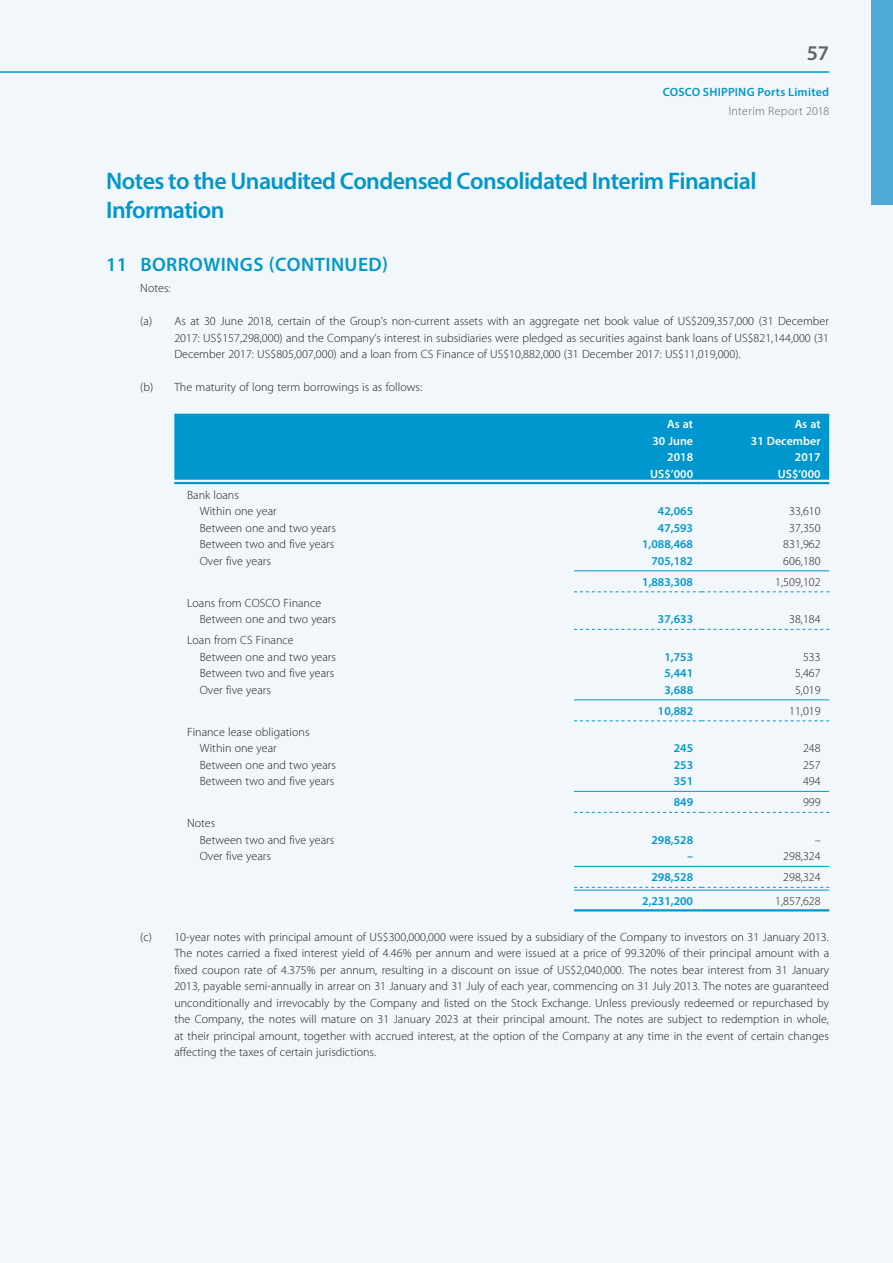
<style>
.page{position:relative;width:893px;height:1263px;background:#f2f7fb}
.page>*{position:absolute;margin:0;border:0;box-sizing:border-box;transform-origin:0 0}
.t1{font:600 24px/28.5px "Myriad Pro";letter-spacing:-.025em;color:#0096ce}
.t2{font:600 21px "Myriad Pro";color:#636362}
.t3{font:600 19.5px "Myriad Pro";letter-spacing:.02em;color:#0096ce}
.t4{font:300 12px/16.5px "Myriad Pro";letter-spacing:.005em;color:#1c1c1b}
.t5{font:600 12px "Myriad Pro";color:#0096ce}
.t6{font:600 12px/16.5px "Myriad Pro";color:#fff;text-align:right}
.t7{font:600 12px "Myriad Pro";letter-spacing:.02em;color:#0096ce}
.t8{font:300 12px "Myriad Pro";letter-spacing:.03em;color:#636362}
</style>
<div class="page">
<div style="left:872px;top:0;width:21px;height:204px;background:#50aad7"></div>
<hr style="left:0;top:71px;width:829px;height:2px;background:#0096ce">
<div style="left:174px;top:414px;width:655px;height:66px;background:#0096ce"></div>
<hr style="left:174px;top:482px;width:400px;height:2px;background:#0096ce">
<hr style="left:574px;top:482px;width:128px;height:2px;background:#0096ce">
<hr style="left:702px;top:482px;width:127px;height:2px;background:#0096ce">
<hr style="left:574px;top:570px;width:128px;height:1px;background:#0096ce">
<hr style="left:702px;top:570px;width:127px;height:1px;background:#0096ce">
<svg style="left:574px;top:591px;width:255px;height:1px"></svg>
<svg style="left:574px;top:629px;width:255px;height:1px"></svg>
<hr style="left:574px;top:699px;width:128px;height:1px;background:#0096ce">
<hr style="left:702px;top:699px;width:127px;height:1px;background:#0096ce">
<svg style="left:574px;top:720px;width:255px;height:1px"></svg>
<hr style="left:574px;top:791px;width:128px;height:1px;background:#0096ce">
<hr style="left:702px;top:791px;width:127px;height:1px;background:#0096ce">
<svg style="left:574px;top:812px;width:255px;height:1px"></svg>
<hr style="left:574px;top:866px;width:128px;height:1px;background:#0096ce">
<hr style="left:702px;top:866px;width:127px;height:1px;background:#0096ce">
<hr style="left:574px;top:890px;width:128px;height:1px;background:#0096ce">
<svg style="left:574px;top:887px;width:255px;height:1px"></svg>
<hr style="left:702px;top:890px;width:127px;height:1px;background:#0096ce">
<hr style="left:574px;top:909px;width:128px;height:2px;background:#0096ce">
<hr style="left:702px;top:909px;width:127px;height:2px;background:#0096ce">
<h2 class="t2" style="left:807px;top:40px;width:24px">57</h2>
<p class="t7" style="left:663px;top:84px;width:168px">COSCO SHIPPING Ports Limited</p>
<p class="t8" style="left:729px;top:104px;width:102px">Interim Report 2018</p>
<h1 class="t1" style="left:106px;top:166px;width:652px">Notes to the Unaudited Condensed Consolidated Interim Financial<br>Information</h1>
<h3 class="t3" style="left:106px;top:252px;width:283px">11 BORROWINGS (CONTINUED)</h3>
<p class="t4" style="left:140px;top:280px;width:32px">Notes:</p>
<p class="t4" style="left:174px;top:313px;width:656px;text-align:justify;text-indent:-34px">(a) As at 30 June 2018, certain of the Group’s non-current assets with an aggregate net book value of US$209,357,000 (31 December 2017: US$157,298,000) and the Company’s interest in subsidiaries were pledged as securities against bank loans of US$821,144,000 (31<br>December 2017: US$805,007,000) and a loan from CS Finance of US$10,882,000 (31 December 2017: US$11,019,000).</p>
<p class="t4" style="left:140px;top:379px;width:283px">(b) The maturity of long term borrowings is as follows:</p>
<p class="t6" style="left:652px;top:416px;width:42px">As at<br>30 June</p>
<p class="t6" style="left:751px;top:416px;width:71px">As at<br>31 December</p>
<p class="t6" style="left:667px;top:449px;width:27px">2018</p>
<p class="t6" style="left:795px;top:449px;width:27px">2017</p>
<p class="t6" style="left:650px;top:465px;width:44px">US$’000</p>
<p class="t6" style="left:778px;top:465px;width:44px">US$’000</p>
<p class="t4" style="left:200px;top:487px;width:78px;text-indent:-13px">Bank loans<br>Within one year</p>
<p class="t5" style="left:658px;top:504px;width:37px">42,065</p>
<p class="t4" style="left:789px;top:503px;width:33px">33,610</p>
<p class="t4" style="left:200px;top:520px;width:138px">Between one and two years</p>
<p class="t5" style="left:658px;top:520px;width:37px">47,593</p>
<p class="t4" style="left:789px;top:520px;width:33px">37,350</p>
<p class="t4" style="left:200px;top:536px;width:136px">Between two and five years</p>
<p class="t5" style="left:642px;top:537px;width:52px">1,088,468</p>
<p class="t4" style="left:783px;top:536px;width:39px">831,962</p>
<p class="t4" style="left:200px;top:553px;width:73px">Over five years</p>
<p class="t5" style="left:651px;top:553px;width:43px">705,182</p>
<p class="t4" style="left:783px;top:553px;width:39px">606,180</p>
<p class="t5" style="left:642px;top:574px;width:52px">1,883,308</p>
<p class="t4" style="left:775px;top:574px;width:47px">1,509,102</p>
<p class="t4" style="left:200px;top:595px;width:138px;text-indent:-13px">Loans from COSCO Finance<br>Between one and two years</p>
<p class="t5" style="left:658px;top:612px;width:37px">37,633</p>
<p class="t4" style="left:789px;top:611px;width:33px">38,184</p>
<p class="t4" style="left:200px;top:632px;width:138px;text-indent:-13px">Loan from CS Finance<br>Between one and two years</p>
<p class="t5" style="left:664px;top:649px;width:30px">1,753</p>
<p class="t4" style="left:803px;top:649px;width:19px">533</p>
<p class="t4" style="left:200px;top:665px;width:136px">Between two and five years</p>
<p class="t5" style="left:664px;top:666px;width:30px">5,441</p>
<p class="t4" style="left:795px;top:665px;width:27px">5,467</p>
<p class="t4" style="left:200px;top:682px;width:73px">Over five years</p>
<p class="t5" style="left:664px;top:682px;width:30px">3,688</p>
<p class="t4" style="left:795px;top:682px;width:27px">5,019</p>
<p class="t5" style="left:658px;top:703px;width:37px">10,882</p>
<p class="t4" style="left:789px;top:703px;width:33px">11,019</p>
<p class="t4" style="left:200px;top:724px;width:111px;text-indent:-13px">Finance lease obligations<br>Within one year</p>
<p class="t5" style="left:674px;top:741px;width:21px">245</p>
<p class="t4" style="left:803px;top:740px;width:19px">248</p>
<p class="t4" style="left:200px;top:757px;width:138px">Between one and two years</p>
<p class="t5" style="left:674px;top:757px;width:21px">253</p>
<p class="t4" style="left:803px;top:757px;width:19px">257</p>
<p class="t4" style="left:200px;top:773px;width:136px">Between two and five years</p>
<p class="t5" style="left:674px;top:774px;width:21px">351</p>
<p class="t4" style="left:803px;top:773px;width:19px">494</p>
<p class="t5" style="left:674px;top:795px;width:21px">849</p>
<p class="t4" style="left:803px;top:794px;width:19px">999</p>
<p class="t4" style="left:200px;top:815px;width:136px;text-indent:-13px">Notes<br>Between two and five years</p>
<p class="t5" style="left:651px;top:832px;width:43px">298,528</p>
<p class="t4" style="left:815px;top:832px;width:7px">–</p>
<p class="t4" style="left:200px;top:848px;width:73px">Over five years</p>
<p class="t5" style="left:687px;top:849px;width:7px">–</p>
<p class="t4" style="left:783px;top:848px;width:39px">298,324</p>
<p class="t5" style="left:651px;top:870px;width:43px">298,528</p>
<p class="t4" style="left:783px;top:869px;width:39px">298,324</p>
<p class="t5" style="left:642px;top:893px;width:52px">2,231,200</p>
<p class="t4" style="left:775px;top:893px;width:47px">1,857,628</p>
<p class="t4" style="left:174px;top:928px;width:656px;text-align:justify;text-indent:-34px">(c) 10-year notes with principal amount of US$300,000,000 were issued by a subsidiary of the Company to investors on 31 January 2013.<br>The notes carried a fixed interest yield of 4.46% per annum and were issued at a price of 99.320% of their principal amount with a fixed coupon rate of 4.375% per annum, resulting in a discount on issue of US$2,040,000. The notes bear interest from 31 January 2013, payable semi-annually in arrear on 31 January and 31 July of each year, commencing on 31 July 2013. The notes are guaranteed unconditionally and irrevocably by the Company and listed on the Stock Exchange. Unless previously redeemed or repurchased by the Company, the notes will mature on 31 January 2023 at their principal amount. The notes are subject to redemption in whole, at their principal amount, together with accrued interest, at the option of the Company at any time in the event of certain changes affecting the taxes of certain jurisdictions.</p>
</div>
